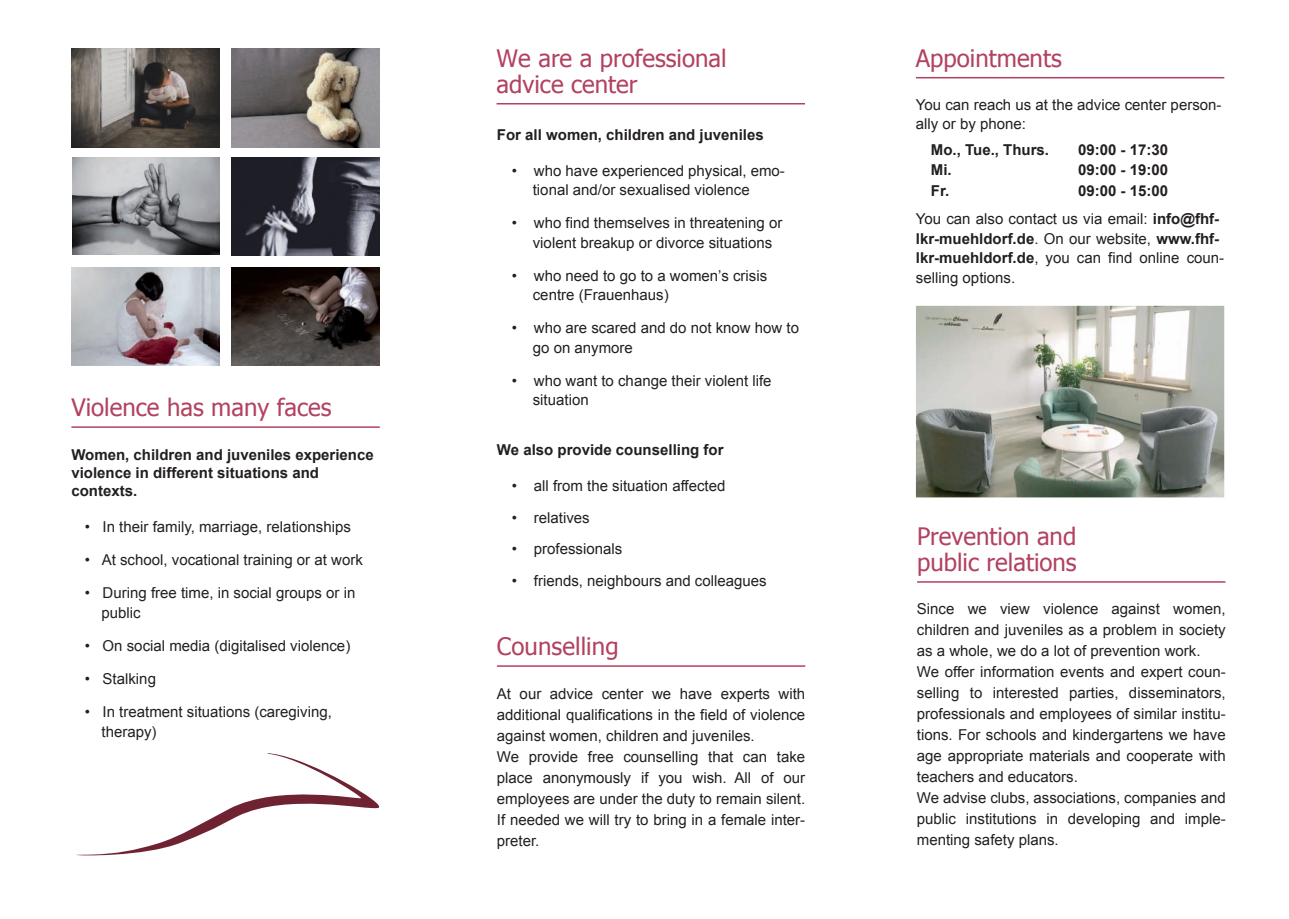
<style>
.page{position:relative;width:1289px;height:919px;background:#fff}
.page>*{position:absolute;margin:0;border:0;box-sizing:border-box;transform-origin:0 0}
.t1{font:24px/25.5px "Tahoma";color:#b2425f}
.t2{font:15px/21px "Arial";color:#231f20}
.t3{font:700 15px/18px "Arial";color:#231f20}
.s1{font-weight:700}
</style>
<div class="page">
<img style="left:71px;top:49px;width:149px;height:99px">
<img style="left:72px;top:157px;width:148px;height:98px">
<img style="left:71px;top:267px;width:149px;height:98px">
<img style="left:231px;top:49px;width:148px;height:99px">
<img style="left:231px;top:157px;width:148px;height:98px">
<img style="left:231px;top:267px;width:148px;height:98px">
<img style="left:915px;top:306px;width:309px;height:191px">
<svg style="left:76px;top:753px;width:304px;height:103px"></svg>
<hr style="left:71px;top:426px;width:309px;height:2px;background:#b2425f">
<hr style="left:496px;top:103px;width:309px;height:1px;background:#b2425f">
<hr style="left:497px;top:665px;width:308px;height:1px;background:#b2425f">
<hr style="left:915px;top:77px;width:309px;height:1px;background:#b2425f">
<hr style="left:917px;top:581px;width:308px;height:1px;background:#b2425f">
<h1 class="t1" style="left:71px;top:393px;width:262px">Violence has many faces</h1>
<p class="t3" style="left:71px;top:446px;width:304px">Women, children and juveniles experience violence in different situations and contexts.</p>
<p class="t2" style="left:85px;top:516px;width:267px">• In their family, marriage, relationships</p>
<p class="t2" style="left:85px;top:549px;width:279px">• At school, vocational training or at work</p>
<p class="t2" style="left:102px;top:583px;width:255px;line-height:19.5px;text-indent:-17px">• During free time, in social groups or in public</p>
<p class="t2" style="left:85px;top:635px;width:267px">• On social media (digitalised violence)</p>
<p class="t2" style="left:85px;top:668px;width:73px">• Stalking</p>
<p class="t2" style="left:102px;top:702px;width:232px;line-height:19.5px;text-indent:-17px">• In treatment situations (caregiving, therapy)</p>
<h1 class="t1" style="left:496px;top:45px;width:231px">We are a professional advice center</h1>
<p class="t3" style="left:497px;top:126px;width:268px">For all women, children and juveniles</p>
<p class="t2" style="left:533px;top:161px;width:254px;line-height:19.5px;text-indent:-21px">• who have experienced physical, emo&shy;tional and/or sexualised violence</p>
<p class="t2" style="left:533px;top:213px;width:251px;line-height:19.5px;text-indent:-21px">• who find themselves in threatening or violent breakup or divorce situations</p>
<p class="t2" style="left:533px;top:266px;width:236px;line-height:19.5px;text-indent:-21px">• who need to go to a women’s crisis centre (Frauenhaus)</p>
<p class="t2" style="left:533px;top:318px;width:268px;line-height:19.5px;text-indent:-21px">• who are scared and do not know how to go on anymore</p>
<p class="t2" style="left:533px;top:371px;width:240px;line-height:19.5px;text-indent:-21px">• who want to change their violent life situation</p>
<p class="t3" style="left:497px;top:441px;width:228px">We also provide counselling for</p>
<p class="t2" style="left:512px;top:475px;width:215px">• all from the situation affected</p>
<p class="t2" style="left:512px;top:507px;width:79px">• relatives</p>
<p class="t2" style="left:512px;top:538px;width:112px">• professionals</p>
<p class="t2" style="left:512px;top:570px;width:256px">• friends, neighbours and colleagues</p>
<h1 class="t1" style="left:497px;top:632px;width:123px">Counselling</h1>
<p class="t2" style="left:497px;top:683px;width:310px">At our advice center we have experts with additional qualifications in the field of violence against women, children and juveniles.<br>We provide free counselling that can take place anonymously if you wish. All of our employees are under the duty to remain silent.<br>If needed we will try to bring in a female inter&shy;preter.</p>
<h1 class="t1" style="left:915px;top:44px;width:147px">Appointments</h1>
<p class="t2" style="left:915px;top:95px;width:307px;line-height:19.5px">You can reach us at the advice center person&shy;ally or by phone:</p>
<p class="t3" style="left:930px;top:141px;width:120px">Mo., Tue., Thurs.</p>
<p class="t3" style="left:1077px;top:141px;width:92px">09:00 - 17:30</p>
<p class="t3" style="left:930px;top:161px;width:22px">Mi.</p>
<p class="t3" style="left:1077px;top:161px;width:92px">09:00 - 19:00</p>
<p class="t3" style="left:930px;top:182px;width:20px">Fr.</p>
<p class="t2" style="left:915px;top:176px;width:305px;line-height:28.5px;text-indent:162px"><span class="s1">09:00 - 15:00<br></span>You can also contact us via email: <span class="s1">info@fhf-</span></p>
<p class="t2" style="left:915px;top:229px;width:310px;line-height:19.5px"><span class="s1">lkr-muehldorf.de</span>. On our website, <span class="s1">www.fhf&shy;lkr-muehldorf.de</span>, you can find online coun&shy;selling options.</p>
<h1 class="t1" style="left:917px;top:522px;width:161px">Prevention and public relations</h1>
<p class="t2" style="left:916px;top:598px;width:310px">Since we view violence against women, children and juveniles as a problem in society as a whole, we do a lot of prevention work.<br>We offer information events and expert coun&shy;selling to interested parties, disseminators, professionals and employees of similar institu&shy;tions. For schools and kindergartens we have age appropriate materials and cooperate with teachers and educators.<br>We advise clubs, associations, companies and public institutions in developing and imple&shy;menting safety plans.</p>
</div>
